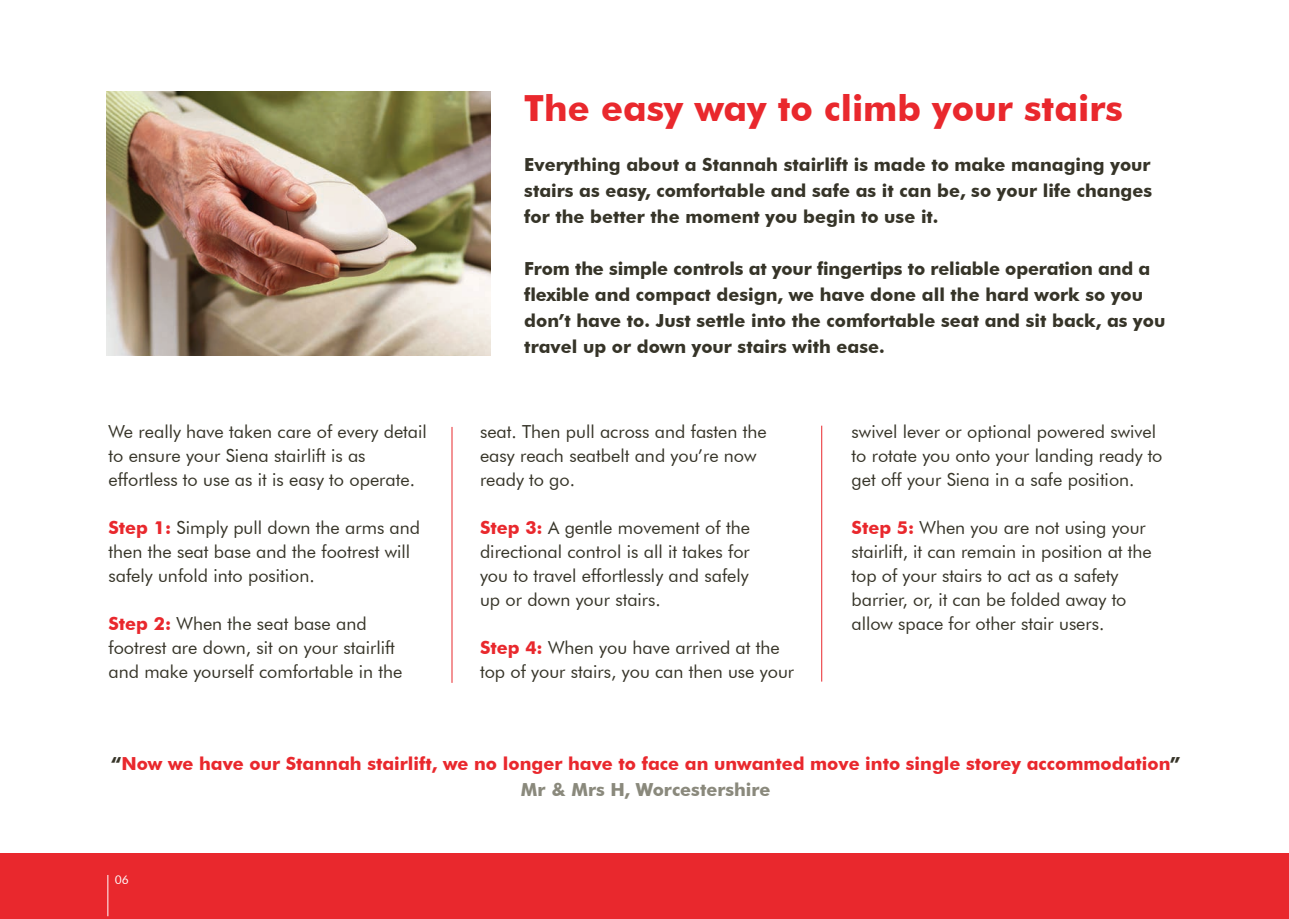
<style>
.page{position:relative;width:1289px;height:919px;background:#fff}
.page>*{position:absolute;margin:0;border:0;box-sizing:border-box;transform-origin:0 0}
.t1{font:700 36px "Futura BT";color:#e9282d}
.t2{font:18px/24px "Futura BT";color:#363428}
.t3{font:700 18px/26px "Futura BT";color:#363428;text-align:justify}
.t4{font:700 18px/25.5px "Futura BT";color:#e9282d;text-align:center}
.t5{font:12px "Futura BT";color:#fff}
.s1{font-weight:700;color:#e9282d}
.s2{color:#363428}
.s3{color:#8a897c}
</style>
<div class="page">
<img style="left:106px;top:91px;width:384px;height:264px">
<div style="left:0;top:853px;width:1288px;height:65px;background:#e9282d"></div>
<hr style="left:107px;top:874px;width:1px;height:42px;background:#fff">
<hr style="left:451px;top:427px;width:1px;height:255px;background:#e9282d">
<hr style="left:821px;top:425px;width:1px;height:256px;background:#e9282d">
<p class="t2" style="left:108px;top:419px;width:320px">We really have taken care of every detail to ensure your Siena stairlift is as effortless to use as it is easy to operate.</p>
<p class="t2" style="left:108px;top:515px;width:313px"><span class="s1">Step 1:</span> Simply pull down the arms and then the seat base and the footrest will safely unfold into position.</p>
<p class="t2" style="left:108px;top:611px;width:260px"><span class="s1">Step 2:</span> When the seat base and</p>
<p class="t2" style="left:108px;top:635px;width:295px">footrest are down, sit on your stairlift and make yourself comfortable in the</p>
<p class="t1" style="left:524px;top:86px;width:600px">The easy way to climb your stairs</p>
<p class="t3" style="left:524px;top:151px;width:629px">Everything about a Stannah stairlift is made to make managing your stairs as easy, comfortable and safe as it can be, so your life changes for the better the moment you begin to use it.</p>
<p class="t3" style="left:524px;top:255px;width:642px;text-align:left">From the simple controls at your fingertips to reliable operation and a flexible and compact design, we have done all the hard work so you don’t have to. Just settle into the comfortable seat and sit back, as you travel up or down your stairs with ease.</p>
<p class="t2" style="left:480px;top:419px;width:288px">seat. Then pull across and fasten the easy reach seatbelt and you’re now ready to go.</p>
<p class="t2" style="left:480px;top:515px;width:271px"><span class="s1">Step 3:</span> A gentle movement of the directional control is all it takes for</p>
<p class="t2" style="left:480px;top:563px;width:270px">you to travel effortlessly and safely</p>
<p class="t2" style="left:480px;top:587px;width:182px">up or down your stairs.</p>
<p class="t2" style="left:480px;top:635px;width:316px"><span class="s1">Step 4:</span> When you have arrived at the top of your stairs, you can then use your</p>
<p class="t2" style="left:851px;top:419px;width:312px">swivel lever or optional powered swivel to rotate you onto your landing ready to get off your Siena in a safe position.</p>
<p class="t2" style="left:851px;top:515px;width:302px"><span class="s1">Step 5:</span> When you are not using your stairlift, it can remain in position at the top of your stairs to act as a safety</p>
<p class="t2" style="left:851px;top:587px;width:276px">barrier, or, it can be folded away to</p>
<p class="t2" style="left:851px;top:611px;width:254px">allow space for other stair users.</p>
<p class="t4" style="left:111px;top:750px;width:1070px"><span class="s2">“</span>Now we have our Stannah stairlift, we no longer have to face an unwanted move into single storey accommodation<span class="s2">”<br></span><span class="s3">Mr &amp; Mrs H, Worcestershire</span></p>
<p class="t5" style="left:115px;top:872px;width:16px">06</p>
</div>
